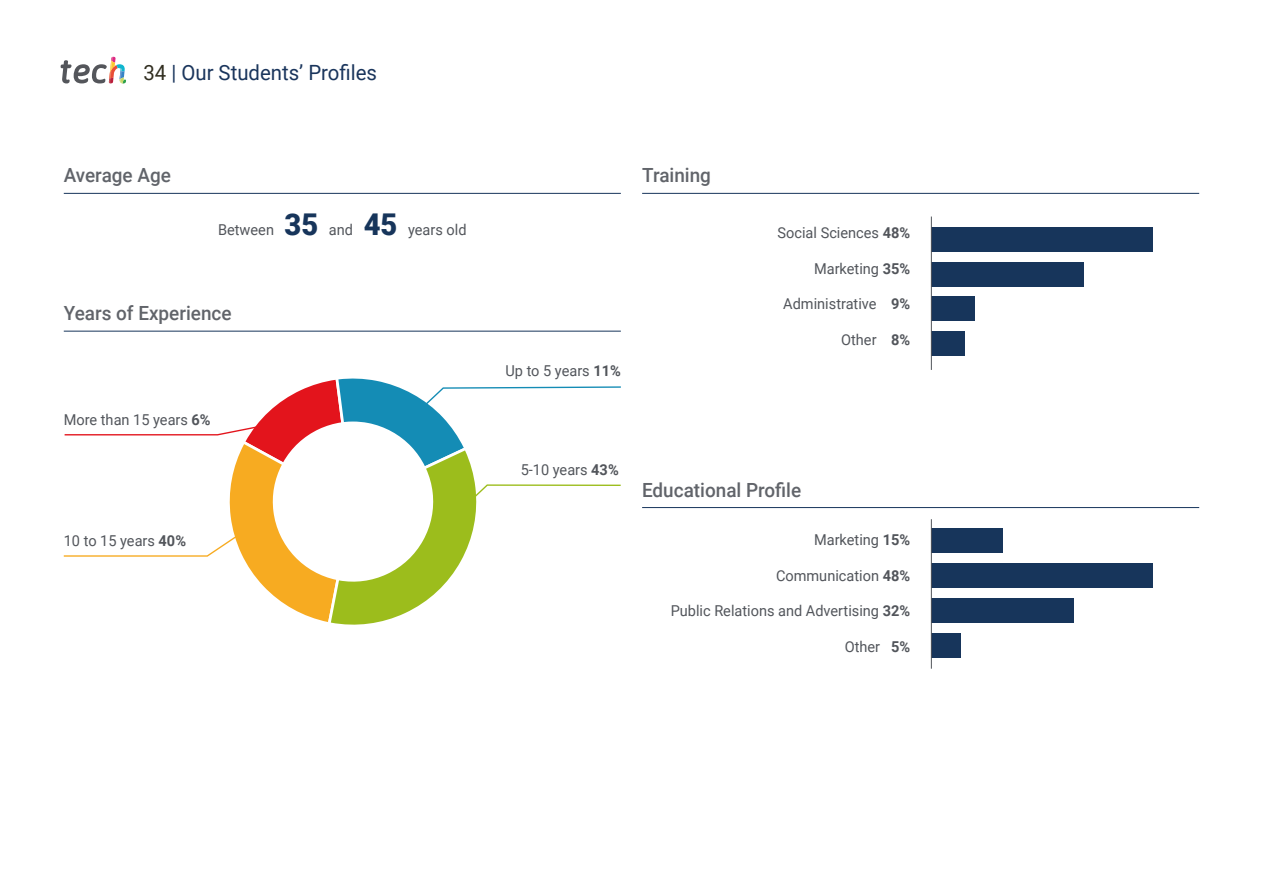
<style>
.page{position:relative;width:1263px;height:893px;background:#fff}
.page>*{position:absolute;margin:0;border:0;box-sizing:border-box;transform-origin:0 0}
.t1{font:21px "Roboto";color:#1a355c}
.t2{font:500 19.5px "Roboto";color:#61646a}
.t3{font:15px "Roboto";color:#52555b}
.s1{color:#312e20}
.s2{font-weight:900;font-size:30px;color:#17355b}
.s3{font-weight:700}
</style>
<div class="page">
<svg style="left:61px;top:57px;width:65px;height:27px"></svg>
<hr style="left:64px;top:193px;width:557px;height:1px;background:#17355b">
<hr style="left:64px;top:331px;width:557px;height:1px;background:#17355b">
<svg style="left:64px;top:378px;width:557px;height:247px"></svg>
<hr style="left:642px;top:193px;width:557px;height:1px;background:#17355b">
<div style="left:931px;top:227px;width:222px;height:25px;background:#17355b"></div>
<div style="left:931px;top:262px;width:152px;height:24px;background:#17355b"></div>
<div style="left:931px;top:296px;width:44px;height:25px;background:#17355b"></div>
<div style="left:931px;top:331px;width:34px;height:25px;background:#17355b"></div>
<hr style="left:931px;top:217px;width:1px;height:153px;background:#52555b">
<div style="left:931px;top:563px;width:222px;height:25px;background:#17355b"></div>
<hr style="left:642px;top:507px;width:557px;height:1px;background:#17355b">
<div style="left:931px;top:528px;width:72px;height:25px;background:#17355b"></div>
<div style="left:931px;top:598px;width:143px;height:25px;background:#17355b"></div>
<div style="left:931px;top:633px;width:30px;height:25px;background:#17355b"></div>
<hr style="left:931px;top:519px;width:1px;height:150px;background:#52555b">
<h1 class="t1" style="left:144px;top:57px;width:235px"><span class="s1">34</span> | Our Students’ Profiles</h1>
<h2 class="t2" style="left:64px;top:161px;width:109px">Average Age</h2>
<p class="t3" style="left:218px;top:219px;width:250px">Between <span class="s2">35</span> and <span class="s2">45</span> years old</p>
<h2 class="t2" style="left:64px;top:300px;width:169px">Years of Experience</h2>
<p class="t3" style="left:64px;top:409px;width:148px">More than 15 years <span class="s3">6%</span></p>
<p class="t3" style="left:64px;top:531px;width:124px">10 to 15 years <span class="s3">40%</span></p>
<h2 class="t2" style="left:642px;top:161px;width:70px">Training</h2>
<p class="t3" style="left:505px;top:360px;width:117px">Up to 5 years <span class="s3">11%</span></p>
<p class="t3" style="left:777px;top:222px;width:134px">Social Sciences <span class="s3">48%</span></p>
<p class="t3" style="left:814px;top:258px;width:98px">Marketing <span class="s3">35%</span></p>
<p class="t3" style="left:783px;top:293px;width:128px">Administrative <span class="s3">9%</span></p>
<p class="t3" style="left:841px;top:329px;width:70px">Other <span class="s3">8%</span></p>
<p class="t3" style="left:521px;top:459px;width:100px">5-10 years <span class="s3">43%</span></p>
<h2 class="t2" style="left:642px;top:476px;width:161px">Educational Profile</h2>
<p class="t3" style="left:814px;top:529px;width:98px">Marketing <span class="s3">15%</span></p>
<p class="t3" style="left:776px;top:565px;width:136px">Communication <span class="s3">48%</span></p>
<p class="t3" style="left:671px;top:600px;width:241px">Public Relations and Advertising <span class="s3">32%</span></p>
<p class="t3" style="left:845px;top:636px;width:67px">Other <span class="s3">5%</span></p>
</div>
